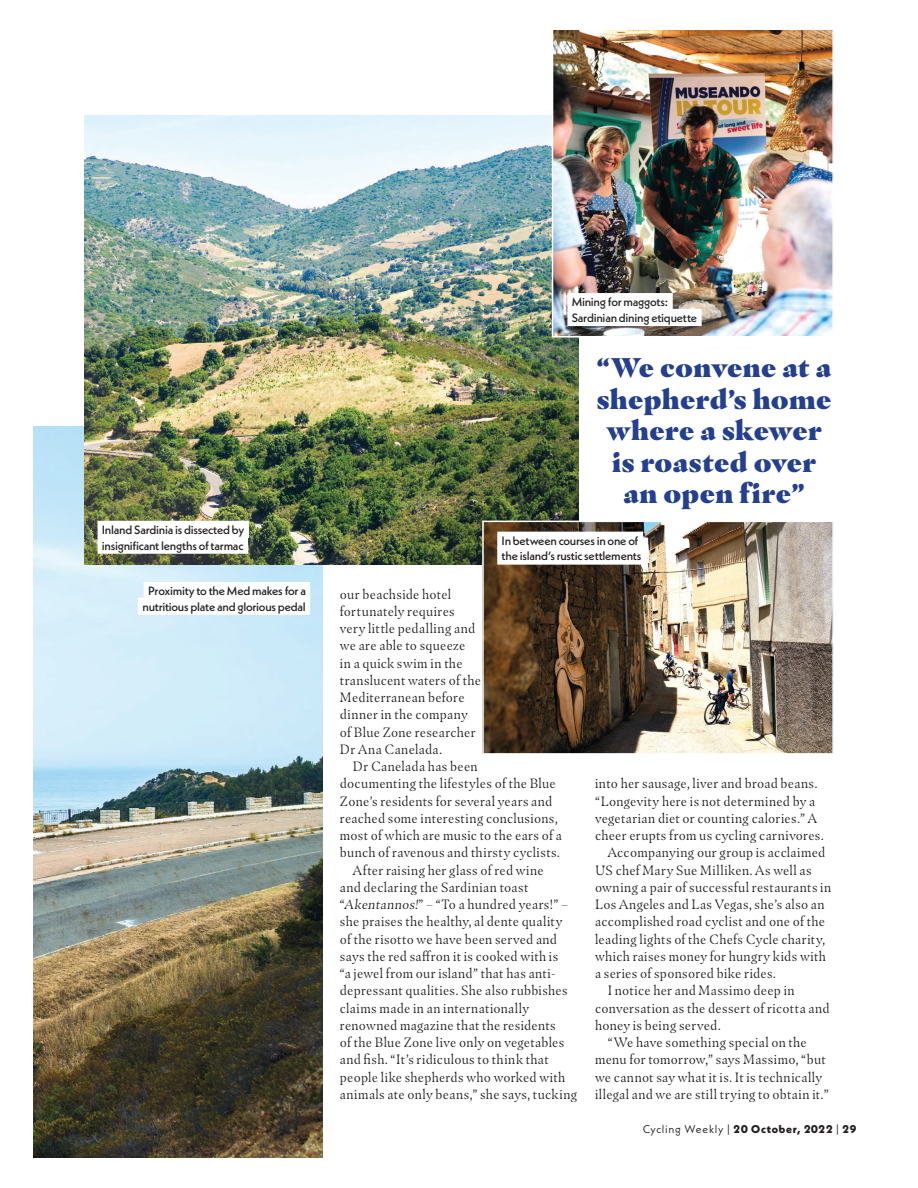
<style>
.page{position:relative;width:918px;height:1188px;background:#fff}
.page>*{position:absolute;margin:0;border:0;box-sizing:border-box;transform-origin:0 0}
.t1{font:900 27px/31.5px "Masqualero";letter-spacing:.01em;color:#243f8f;text-align:center}
.t2{font:300 13.5px/17.2px "Masqualero";letter-spacing:.02em;color:#231f20}
.t3{font:500 12px/15.8px "Neue Kabel";letter-spacing:-.02em;color:#231f20}
.t4{font:800 11.25px "Neue Kabel";letter-spacing:.07em;color:#231f20}
.s1{font-weight:400}
</style>
<div class="page">
<img style="left:34px;top:426px;width:289px;height:731px">
<img style="left:85px;top:116px;width:493px;height:448px">
<img style="left:552px;top:31px;width:282px;height:307px">
<div style="left:144px;top:582px;width:166px;height:17px;background:#fff"></div>
<div style="left:138px;top:598px;width:172px;height:17px;background:#fff"></div>
<div style="left:567px;top:293px;width:106px;height:17px;background:#fff"></div>
<div style="left:567px;top:309px;width:135px;height:17px;background:#fff"></div>
<div style="left:98px;top:521px;width:151px;height:17px;background:#fff"></div>
<div style="left:98px;top:537px;width:150px;height:17px;background:#fff"></div>
<img style="left:485px;top:524px;width:346px;height:228px">
<div style="left:482px;top:521px;width:352px;height:234px;border:2px solid #fff"></div>
<div style="left:497px;top:532px;width:146px;height:17px;background:#fff"></div>
<div style="left:497px;top:547px;width:149px;height:18px;background:#fff"></div>
<p class="t3" style="left:572px;top:295px;width:127px">Mining for maggots:<br>Sardinian dining etiquette</p>
<h1 class="t1" style="left:597px;top:354px;width:236px">“We convene at a shepherd’s home where a skewer is roasted over an open fire”</h1>
<p class="t3" style="left:102px;top:523px;width:144px">Inland Sardinia is dissected by insignificant lengths of tarmac</p>
<p class="t3" style="left:502px;top:534px;width:141px">In between courses in one of the island’s rustic settlements</p>
<p class="t3" style="left:142px;top:584px;width:165px;text-align:center">Proximity to the Med makes for a nutritious plate and glorious pedal</p>
<p class="t2" style="left:340px;top:586px;width:143px">our beachside hotel fortunately requires very little pedalling and we are able to squeeze<br>in a quick swim in the translucent waters of the<br>Mediterranean before dinner in the company of Blue Zone researcher<br>Dr Ana Canelada.</p>
<p class="t2" style="left:353px;top:759px;width:127px">Dr Canelada has been</p>
<p class="t2" style="left:340px;top:776px;width:217px">documenting the lifestyles of the Blue</p>
<p class="t2" style="left:340px;top:793px;width:214px">Zone’s residents for several years and</p>
<p class="t2" style="left:340px;top:811px;width:219px">reached some interesting conclusions,</p>
<p class="t2" style="left:340px;top:828px;width:223px">most of which are music to the ears of a</p>
<p class="t2" style="left:340px;top:845px;width:222px">bunch of ravenous and thirsty cyclists.</p>
<p class="t2" style="left:353px;top:862px;width:193px">After raising her glass of red wine</p>
<p class="t2" style="left:340px;top:880px;width:190px">and declaring the Sardinian toast</p>
<p class="t2" style="left:340px;top:897px;width:230px">“Akentannos!” – “To a hundred years!” –</p>
<p class="t2" style="left:340px;top:914px;width:224px">she praises the healthy, al dente quality</p>
<p class="t2" style="left:340px;top:931px;width:219px">of the risotto we have been served and</p>
<p class="t2" style="left:340px;top:948px;width:220px">says the red saffron it is cooked with is</p>
<p class="t2" style="left:340px;top:966px;width:217px">“a jewel from our island” that has anti-</p>
<p class="t2" style="left:340px;top:983px;width:229px">depressant qualities. She also rubbishes</p>
<p class="t2" style="left:340px;top:1000px;width:191px">claims made in an internationally</p>
<p class="t2" style="left:340px;top:1017px;width:217px">renowned magazine that the residents</p>
<p class="t2" style="left:340px;top:1035px;width:226px">of the Blue Zone live only on vegetables</p>
<p class="t2" style="left:340px;top:1052px;width:210px">and fish. “It’s ridiculous to think that</p>
<p class="t2" style="left:340px;top:1069px;width:227px">people like shepherds who worked with</p>
<p class="t2" style="left:340px;top:1086px;width:239px">animals ate only beans,” she says, tucking</p>
<p class="t2" style="left:595px;top:776px;width:224px">into her sausage, liver and broad beans.</p>
<p class="t2" style="left:595px;top:793px;width:222px">“Longevity here is not determined by a</p>
<p class="t2" style="left:595px;top:810px;width:223px">vegetarian diet or counting calories.” A</p>
<p class="t2" style="left:595px;top:828px;width:230px">cheer erupts from us cycling carnivores.</p>
<p class="t2" style="left:608px;top:845px;width:219px">Accompanying our group is acclaimed</p>
<p class="t2" style="left:595px;top:862px;width:218px">US chef Mary Sue Milliken. As well as</p>
<p class="t2" style="left:595px;top:879px;width:238px">owning a pair of successful restaurants in</p>
<p class="t2" style="left:595px;top:897px;width:231px">Los Angeles and Las Vegas, she’s also an</p>
<p class="t2" style="left:595px;top:914px;width:232px">accomplished road cyclist and one of the</p>
<p class="t2" style="left:595px;top:931px;width:232px">leading lights of the Chefs Cycle charity,</p>
<p class="t2" style="left:595px;top:948px;width:232px">which raises money for hungry kids with</p>
<p class="t2" style="left:595px;top:966px;width:182px">a series of sponsored bike rides.</p>
<p class="t2" style="left:608px;top:983px;width:189px">I notice her and Massimo deep in</p>
<p class="t2" style="left:595px;top:1000px;width:236px">conversation as the dessert of ricotta and</p>
<p class="t2" style="left:595px;top:1017px;width:127px">honey is being served.</p>
<p class="t2" style="left:608px;top:1035px;width:201px">“We have something special on the</p>
<p class="t2" style="left:595px;top:1052px;width:232px">menu for tomorrow,” says Massimo, “but</p>
<p class="t2" style="left:595px;top:1069px;width:229px">we cannot say what it is. It is technically</p>
<p class="t2" style="left:595px;top:1086px;width:235px">illegal and we are still trying to obtain it.”</p>
<p class="t4" style="left:643px;top:1123px;width:215px"><span class="s1">Cycling Weekly |</span> 20 October, 2022 <span class="s1">|</span> 29</p>
</div>
